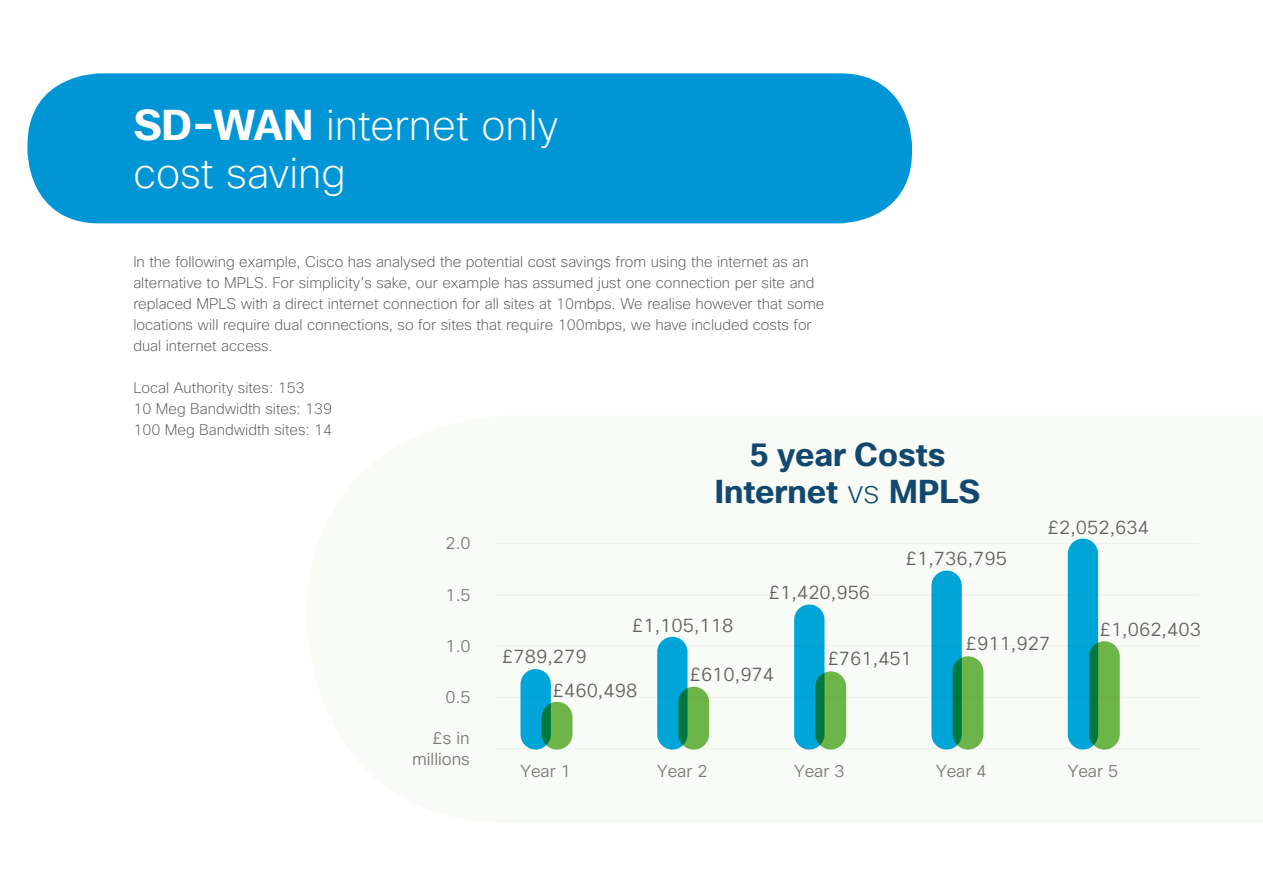
<style>
.page{position:relative;width:1263px;height:893px;background:#fff}
.page>*{position:absolute;margin:0;border:0;box-sizing:border-box;transform-origin:0 0}
.t1{font:200 42px/48px "Cisco Sans";color:#fff}
.t2{font:700 32.25px/36.8px "Cisco Sans";color:#12476e;text-align:center}
.t3{font:300 18.9px "Cisco Sans";color:#646363}
.t4{font:300 16.95px/20.4px "Cisco Sans";color:#7b7b7b;text-align:right}
.t5{font:200 15px/21px "Cisco Sans";color:#58595b}
.s1{font-weight:700}
.s2{font-weight:200}
</style>
<div class="page">
<div style="left:27px;top:73px;width:885px;height:150px;background:#0096d6;border-radius:72px"></div>
<div style="left:494px;top:538px;width:705px;height:212px;background:#f8fbf6"></div>
<hr style="left:494px;top:543px;width:705px;height:1px;background:#e3e3e3">
<hr style="left:494px;top:595px;width:705px;height:1px;background:#e3e3e3">
<hr style="left:494px;top:646px;width:705px;height:1px;background:#e3e3e3">
<hr style="left:494px;top:697px;width:705px;height:1px;background:#e3e3e3">
<hr style="left:494px;top:748px;width:705px;height:1px;background:#e3e3e3">
<div style="left:542px;top:702px;width:30px;height:47px;background:#71b84c;border-radius:15px"></div>
<svg style="left:520px;top:669px;width:31px;height:80px;background:#05a0c3"></svg>
<div style="left:678px;top:687px;width:31px;height:62px;background:#71b84c;border-radius:15px"></div>
<svg style="left:657px;top:637px;width:30px;height:112px;background:#029fc3"></svg>
<div style="left:815px;top:671px;width:31px;height:78px;background:#71b84c;border-radius:15px"></div>
<svg style="left:794px;top:604px;width:30px;height:145px;background:#029fc3"></svg>
<div style="left:953px;top:656px;width:30px;height:93px;background:#71b84c;border-radius:15px"></div>
<svg style="left:931px;top:571px;width:31px;height:178px;background:#04a0c2"></svg>
<div style="left:1089px;top:641px;width:31px;height:108px;background:#71b84c;border-radius:15px"></div>
<svg style="left:1068px;top:539px;width:30px;height:210px;background:#009ec2"></svg>
<h1 class="t1" style="left:133px;top:103px;width:426px"><span class="s1">SD-WAN</span> internet only cost saving</h1>
<p class="t5" style="left:133px;top:252px;width:693px">In the following example, Cisco has analysed the potential cost savings from using the internet as an alternative to MPLS. For simplicity’s sake, our example has assumed just one connection per site and replaced MPLS with a direct internet connection for all sites at 10mbps. We realise however that some locations will require dual connections, so for sites that require 100mbps, we have included costs for dual internet access.</p>
<p class="t5" style="left:133px;top:378px;width:200px">Local Authority sites: 153<br>10 Meg Bandwidth sites: 139<br>100 Meg Bandwidth sites: 14</p>
<p class="t4" style="left:446px;top:534px;width:27px">2.0</p>
<p class="t4" style="left:446px;top:585px;width:27px">1.5</p>
<p class="t4" style="left:446px;top:636px;width:27px">1.0</p>
<p class="t4" style="left:446px;top:688px;width:27px">0.5</p>
<p class="t4" style="left:412px;top:729px;width:59px">£s in millions</p>
<h2 class="t2" style="left:715px;top:437px;width:267px">5 year Costs<br>Internet <span class="s2">vs</span> MPLS</h2>
<p class="t3" style="left:769px;top:580px;width:103px">£1,420,956</p>
<p class="t3" style="left:906px;top:546px;width:103px">£1,736,795</p>
<p class="t3" style="left:1048px;top:515px;width:103px">£2,052,634</p>
<p class="t3" style="left:632px;top:613px;width:103px">£1,105,118</p>
<p class="t3" style="left:502px;top:644px;width:86px">£789,279</p>
<p class="t3" style="left:553px;top:678px;width:86px">£460,498</p>
<p class="t3" style="left:690px;top:662px;width:86px">£610,974</p>
<p class="t3" style="left:828px;top:646px;width:86px">£761,451</p>
<p class="t3" style="left:966px;top:632px;width:86px">£911,927</p>
<p class="t3" style="left:1100px;top:617px;width:103px">£1,062,403</p>
<p class="t4" style="left:520px;top:761px;width:52px">Year 1</p>
<p class="t4" style="left:657px;top:761px;width:52px">Year 2</p>
<p class="t4" style="left:794px;top:761px;width:52px">Year 3</p>
<p class="t4" style="left:936px;top:761px;width:52px">Year 4</p>
<p class="t4" style="left:1068px;top:761px;width:52px">Year 5</p>
</div>
